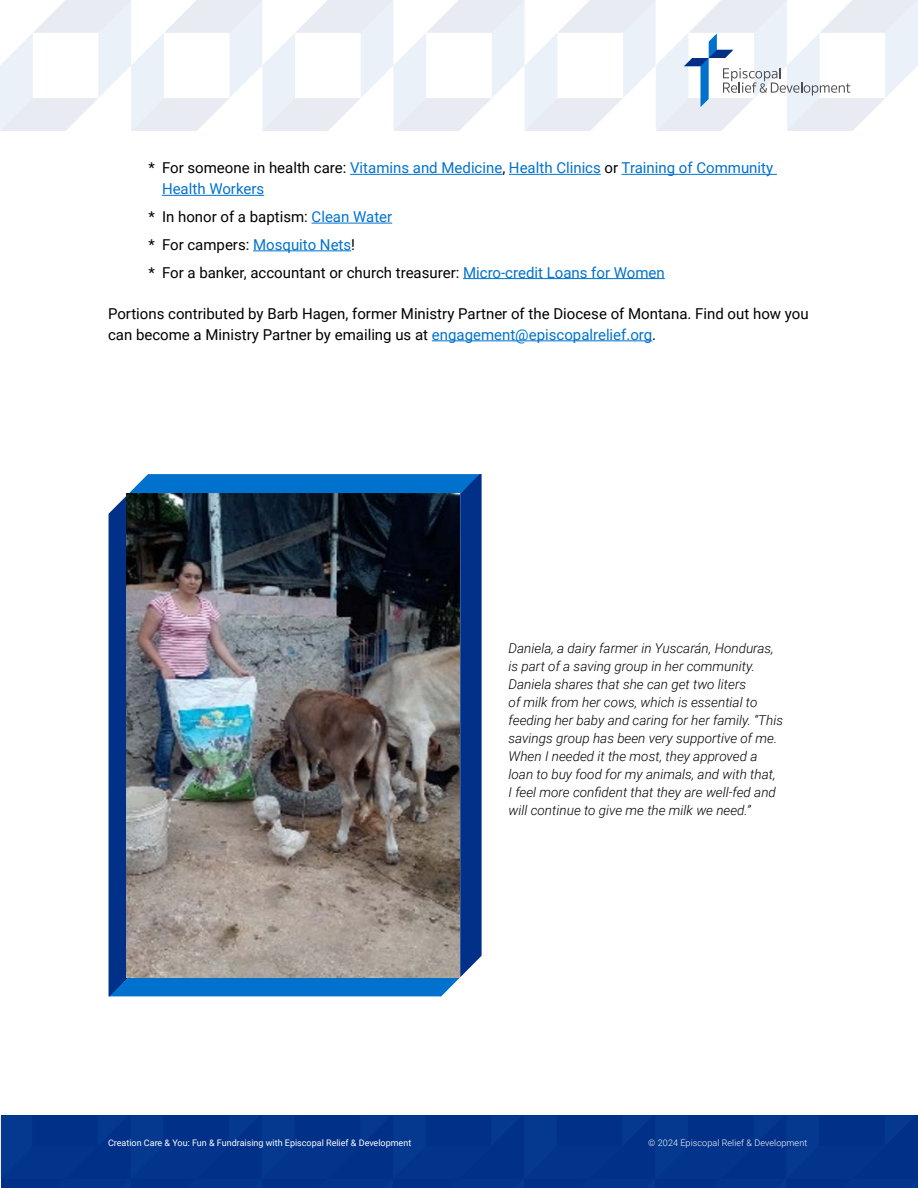
<style>
.page{position:relative;width:918px;height:1188px;background:#fff}
.page>*{position:absolute;margin:0;border:0;box-sizing:border-box;transform-origin:0 0}
.t1{font:15px/27.8px "Roboto";color:#000}
.t2{font:15px/21px "Roboto";color:#0072ce}
.t3{font:italic 300 13.5px/18px "Roboto";color:#000}
.t4{font:9px "Roboto";color:#fff}
.t5{font:300 9px "Roboto";letter-spacing:.01em;color:#fff}
.s1{color:#000}
.s2{color:#0072ce}
</style>
<div class="page">
<div style="left:0;top:1116px;width:917px;height:72px;background:#03348c"></div>
<svg style="left:0;top:0;width:918px;height:131px"></svg>
<hr style="left:350px;top:174px;width:152px;height:1px;background:#0072ce">
<hr style="left:509px;top:174px;width:92px;height:1px;background:#0072ce">
<hr style="left:622px;top:174px;width:155px;height:1px;background:#0072ce">
<hr style="left:162px;top:195px;width:102px;height:1px;background:#0072ce">
<hr style="left:312px;top:223px;width:80px;height:1px;background:#0072ce">
<hr style="left:253px;top:250px;width:98px;height:1px;background:#0072ce">
<hr style="left:463px;top:278px;width:202px;height:1px;background:#0072ce">
<hr style="left:432px;top:340px;width:220px;height:1px;background:#0072ce">
<svg style="left:109px;top:474px;width:373px;height:522px;background:#0e52a5"></svg>
<img style="left:127px;top:494px;width:333px;height:483px">
<p class="t2" style="left:162px;top:157px;width:613px;text-indent:-14px"><span class="s1">* For someone in health care:</span> Vitamins and Medicine<span class="s1">,</span> Health Clinics <span class="s1">or</span> Training of Community<br>Health Workers</p>
<p class="t1" style="left:149px;top:202px;width:518px">* In honor of a baptism: <span class="s2">Clean Water<br></span>* For campers: <span class="s2">Mosquito Nets</span>!<br>* For a banker, accountant or church treasurer: <span class="s2">Micro-credit Loans for Women</span></p>
<p class="t1" style="left:108px;top:302px;width:702px;line-height:21px">Portions contributed by Barb Hagen, former Ministry Partner of the Diocese of Montana. Find out how you can become a Ministry Partner by emailing us at <span class="s2">engagement@episcopalrelief.org</span>.</p>
<p class="t3" style="left:509px;top:638px;width:276px">Daniela, a dairy farmer in Yuscarán, Honduras, is part of a saving group in her community.<br>Daniela shares that she can get two liters<br>of milk from her cows, which is essential to feeding her baby and caring for her family. “This savings group has been very supportive of me.<br>When I needed it the most, they approved a loan to buy food for my animals, and with that,<br>I feel more confident that they are well-fed and will continue to give me the milk we need.”</p>
<p class="t4" style="left:108px;top:1136px;width:305px">Creation Care &amp; You: Fun &amp; Fundraising with Episcopal Relief &amp; Development</p>
<p class="t5" style="left:648px;top:1136px;width:160px">© 2024 Episcopal Relief &amp; Development</p>
</div>
